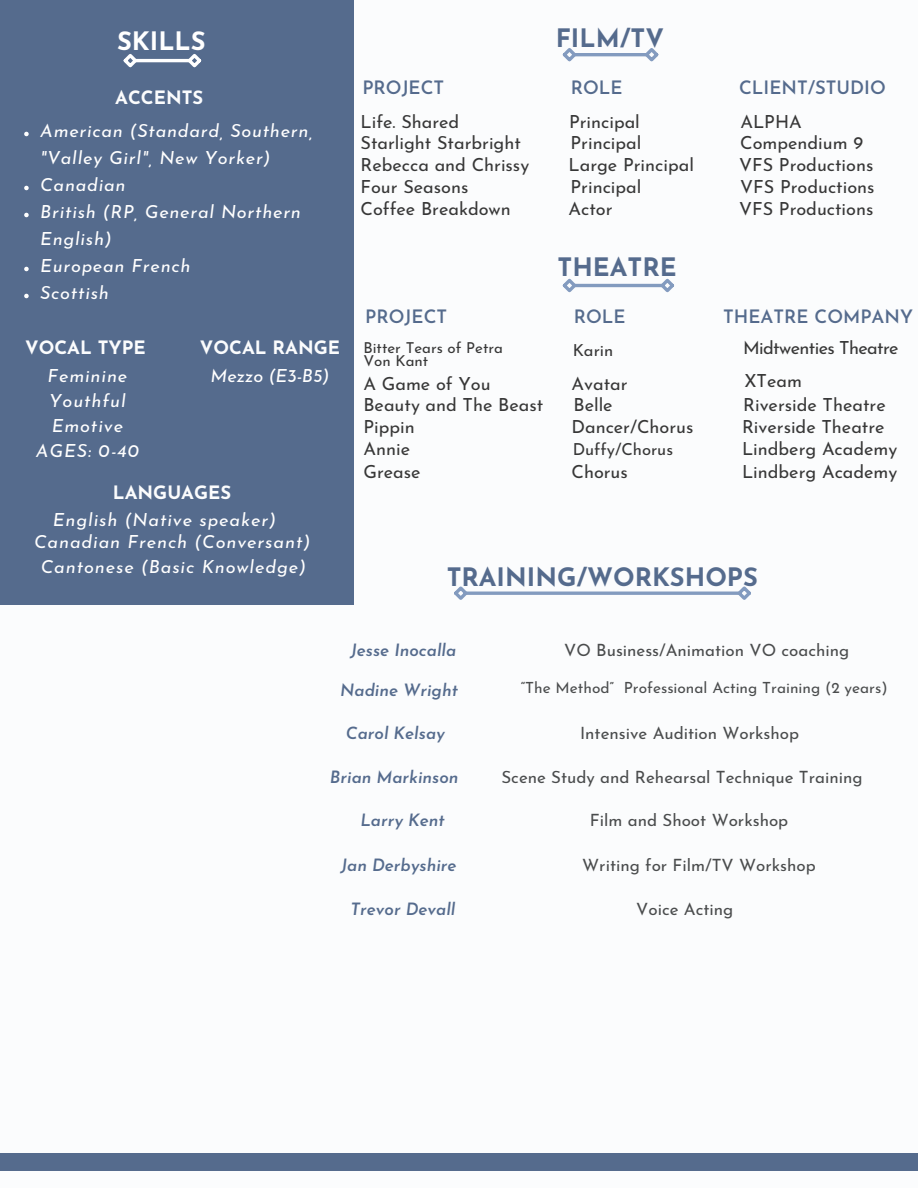
<style>
.page{position:relative;width:918px;height:1188px;background:#fbfcfd}
.page>*{position:absolute;margin:0;border:0;box-sizing:border-box;transform-origin:0 0}
.t1{font:700 25.35px "Josefin Sans";color:#556b8d}
.t2{font:700 25.35px "Josefin Sans";color:#fff}
.t3{font:600 18.45px "Josefin Sans";color:#556b8d}
.t4{font:700 18.45px "Josefin Sans";color:#fbfcfd}
.t5{font:18px "Josefin Sans";color:#373737}
.t6{font:italic 18px/27px "Josefin Sans";letter-spacing:.04em;color:#fff}
.t7{font:18px "Josefin Sans";letter-spacing:-.035em;color:#373737}
.t8{font:italic 18px "Josefin Sans";color:#fff}
.t9{font:16.95px "Josefin Sans";color:#4a4c4d}
.t10{font:italic 600 16.95px "Josefin Sans";color:#556b8d}
.t11{font:16.5px "Josefin Sans";color:#373737}
.t12{font:15.45px "Josefin Sans";color:#4a4c4d}
.t13{font:15px/13.5px "Josefin Sans";color:#373737}
</style>
<div class="page">
<div style="left:0;top:0;width:354px;height:605px;background:#556b8d"></div>
<hr style="left:465px;top:592px;width:275px;height:3px;background:#839bbf">
<svg style="left:454px;top:586px;width:17px;height:14px"></svg>
<svg style="left:734px;top:586px;width:17px;height:14px"></svg>
<hr style="left:574px;top:284px;width:89px;height:3px;background:#839bbf">
<svg style="left:562px;top:278px;width:17px;height:15px"></svg>
<svg style="left:658px;top:278px;width:16px;height:15px"></svg>
<hr style="left:574px;top:53px;width:73px;height:3px;background:#839bbf">
<svg style="left:562px;top:48px;width:17px;height:14px"></svg>
<svg style="left:642px;top:48px;width:17px;height:14px"></svg>
<hr style="left:135px;top:59px;width:55px;height:3px;background:#fff">
<svg style="left:123px;top:54px;width:17px;height:14px"></svg>
<svg style="left:185px;top:54px;width:17px;height:14px"></svg>
<svg style="left:24px;top:132px;width:5px;height:4px"></svg>
<svg style="left:24px;top:186px;width:5px;height:4px"></svg>
<svg style="left:24px;top:213px;width:5px;height:4px"></svg>
<svg style="left:24px;top:267px;width:5px;height:4px"></svg>
<svg style="left:24px;top:294px;width:5px;height:4px"></svg>
<div style="left:0;top:1153px;width:918px;height:18px;background:#556b8d"></div>
<p class="t2" style="left:117px;top:31px;width:90px">SKILLS</p>
<p class="t4" style="left:115px;top:91px;width:90px">ACCENTS</p>
<p class="t6" style="left:40px;top:119px;width:274px">American (Standard, Southern, "Valley Girl", New Yorker)</p>
<p class="t6" style="left:40px;top:173px;width:87px">Canadian</p>
<p class="t6" style="left:40px;top:200px;width:262px">British (RP, General Northern<br>English)</p>
<p class="t6" style="left:40px;top:254px;width:152px">European French</p>
<p class="t6" style="left:40px;top:281px;width:70px">Scottish</p>
<p class="t4" style="left:200px;top:340px;width:142px">VOCAL RANGE</p>
<p class="t8" style="left:211px;top:369px;width:120px">Mezzo (E3-B5)</p>
<p class="t4" style="left:25px;top:340px;width:122px">VOCAL TYPE</p>
<p class="t6" style="left:47px;top:364px;width:81px">Feminine</p>
<p class="t6" style="left:49px;top:389px;width:78px">Youthful</p>
<p class="t6" style="left:52px;top:414px;width:73px">Emotive</p>
<p class="t6" style="left:36px;top:439px;width:105px">AGES: 0-40</p>
<p class="t4" style="left:113px;top:485px;width:120px">LANGUAGES</p>
<p class="t6" style="left:53px;top:508px;width:225px">English (Native speaker)</p>
<p class="t6" style="left:34px;top:530px;width:278px">Canadian French (Conversant)</p>
<p class="t6" style="left:41px;top:555px;width:267px">Cantonese (Basic Knowledge)</p>
<p class="t1" style="left:556px;top:28px;width:110px">FILM/TV</p>
<p class="t3" style="left:362px;top:81px;width:83px">PROJECT</p>
<p class="t3" style="left:571px;top:81px;width:53px">ROLE</p>
<p class="t3" style="left:739px;top:81px;width:148px">CLIENT/STUDIO</p>
<p class="t5" style="left:361px;top:114px;width:100px">Life. Shared</p>
<p class="t5" style="left:569px;top:114px;width:72px">Principal</p>
<p class="t5" style="left:740px;top:114px;width:63px">ALPHA</p>
<p class="t5" style="left:361px;top:136px;width:162px">Starlight Starbright</p>
<p class="t5" style="left:571px;top:136px;width:72px">Principal</p>
<p class="t5" style="left:740px;top:136px;width:124px">Compendium 9</p>
<p class="t5" style="left:361px;top:158px;width:170px">Rebecca and Chrissy</p>
<p class="t5" style="left:569px;top:158px;width:127px">Large Principal</p>
<p class="t5" style="left:739px;top:158px;width:136px">VFS Productions</p>
<p class="t5" style="left:361px;top:179px;width:109px">Four Seasons</p>
<p class="t5" style="left:571px;top:179px;width:72px">Principal</p>
<p class="t5" style="left:740px;top:179px;width:136px">VFS Productions</p>
<p class="t5" style="left:361px;top:201px;width:152px">Coffee Breakdown</p>
<p class="t5" style="left:569px;top:201px;width:46px">Actor</p>
<p class="t5" style="left:739px;top:201px;width:136px">VFS Productions</p>
<p class="t1" style="left:558px;top:257px;width:121px">THEATRE</p>
<p class="t3" style="left:365px;top:309px;width:83px">PROJECT</p>
<p class="t3" style="left:574px;top:309px;width:53px">ROLE</p>
<p class="t3" style="left:723px;top:309px;width:191px">THEATRE COMPANY</p>
<p class="t13" style="left:363px;top:342px;width:141px">Bitter Tears of Petra<br>Von Kant</p>
<p class="t11" style="left:573px;top:344px;width:42px">Karin</p>
<p class="t7" style="left:743px;top:340px;width:157px">Midtwenties Theatre</p>
<p class="t5" style="left:363px;top:376px;width:129px">A Game of You</p>
<p class="t5" style="left:571px;top:376px;width:58px">Avatar</p>
<p class="t5" style="left:744px;top:374px;width:59px">XTeam</p>
<p class="t5" style="left:363px;top:398px;width:181px">Beauty and The Beast</p>
<p class="t5" style="left:574px;top:398px;width:41px">Belle</p>
<p class="t5" style="left:743px;top:398px;width:144px">Riverside Theatre</p>
<p class="t5" style="left:363px;top:420px;width:53px">Pippin</p>
<p class="t5" style="left:571px;top:420px;width:123px">Dancer/Chorus</p>
<p class="t5" style="left:742px;top:420px;width:144px">Riverside Theatre</p>
<p class="t5" style="left:363px;top:441px;width:48px">Annie</p>
<p class="t11" style="left:573px;top:443px;width:102px">Duffy/Chorus</p>
<p class="t5" style="left:742px;top:441px;width:157px">Lindberg Academy</p>
<p class="t5" style="left:363px;top:464px;width:59px">Grease</p>
<p class="t5" style="left:571px;top:464px;width:58px">Chorus</p>
<p class="t5" style="left:742px;top:464px;width:157px">Lindberg Academy</p>
<p class="t1" style="left:447px;top:567px;width:313px">TRAINING/WORKSHOPS</p>
<p class="t10" style="left:350px;top:643px;width:107px">Jesse Inocalla</p>
<p class="t9" style="left:564px;top:643px;width:287px">VO Business/Animation VO coaching</p>
<p class="t10" style="left:340px;top:683px;width:119px">Nadine Wright</p>
<p class="t12" style="left:521px;top:682px;width:368px">“The Method” Professional Acting Training (2 years)</p>
<p class="t10" style="left:346px;top:726px;width:100px">Carol Kelsay</p>
<p class="t9" style="left:580px;top:726px;width:221px">Intensive Audition Workshop</p>
<p class="t10" style="left:330px;top:770px;width:130px">Brian Markinson</p>
<p class="t9" style="left:501px;top:770px;width:363px">Scene Study and Rehearsal Technique Training</p>
<p class="t10" style="left:361px;top:813px;width:86px">Larry Kent</p>
<p class="t9" style="left:590px;top:813px;width:200px">Film and Shoot Workshop</p>
<p class="t10" style="left:341px;top:858px;width:117px">Jan Derbyshire</p>
<p class="t9" style="left:582px;top:858px;width:235px">Writing for Film/TV Workshop</p>
<p class="t10" style="left:350px;top:903px;width:107px">Trevor Devall</p>
<p class="t9" style="left:636px;top:903px;width:99px">Voice Acting</p>
</div>
